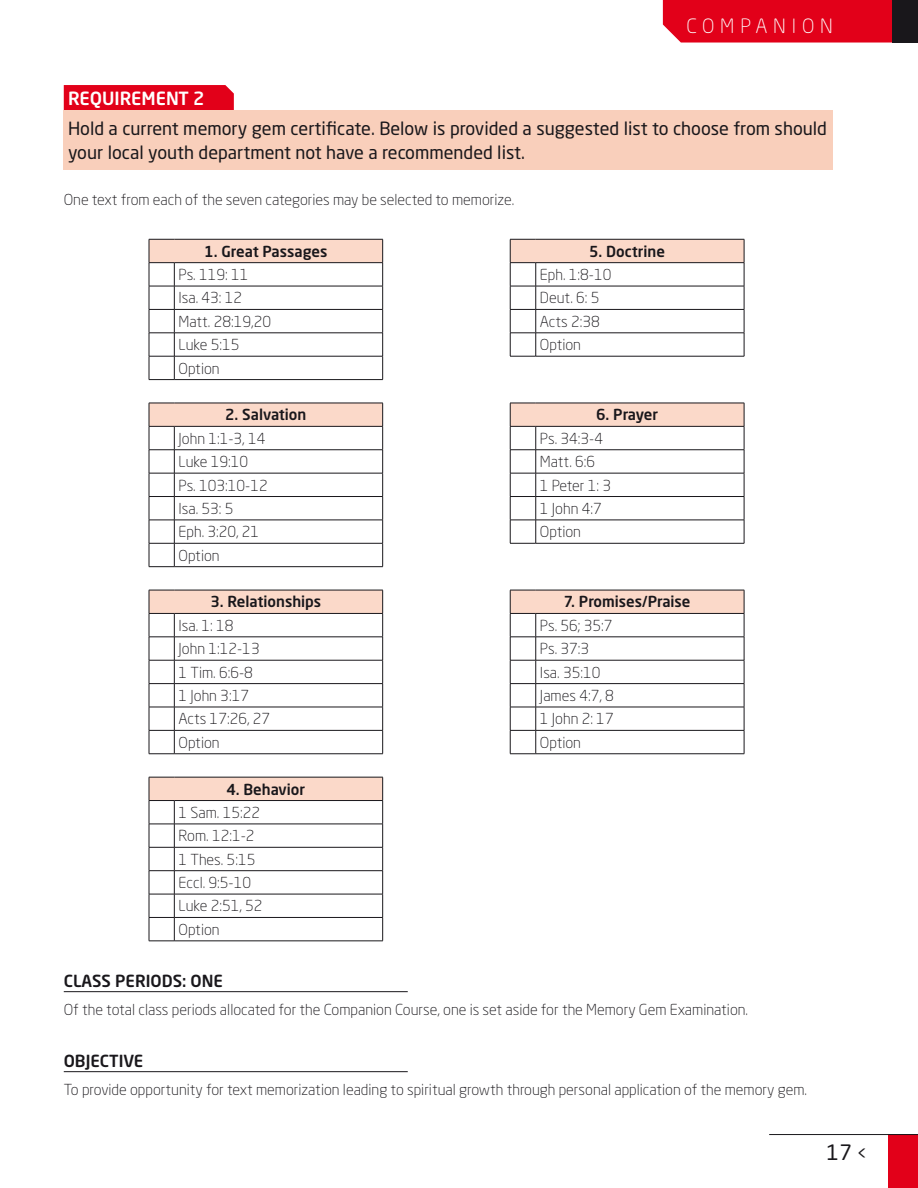
<style>
.page{position:relative;width:918px;height:1188px;background:#fff}
.page>*{position:absolute;margin:0;border:0;box-sizing:border-box;transform-origin:0 0}
.t1{font:21px "Neo Sans Std";color:#19171b}
.t2{font:300 19.5px "Neo Sans Std";letter-spacing:.3em;color:#fff}
.t3{font:18px/24px "Neo Sans Std";color:#19171b}
.t4{font:500 18px "Neo Sans Std";color:#fff}
.t5{font:500 16.5px "Neo Sans Std";color:#19171b}
.t6{font:300 15px/23.4px "Neo Sans Std";color:#19171b}
.t7{font:500 15px "Neo Sans Std";color:#19171b}
.s1{font-size:18px}
</style>
<div class="page">
<div style="left:888px;top:1135px;width:30px;height:53px;background:#e20019"></div>
<hr style="left:769px;top:1134px;width:149px;height:1px;background:#19171b">
<div style="left:663px;top:0;width:229px;height:43px;background:#e20019"></div>
<div style="left:892px;top:0;width:26px;height:43px;background:#19171b"></div>
<hr style="left:64px;top:991px;width:344px;height:1px;background:#19171b">
<hr style="left:64px;top:1071px;width:344px;height:1px;background:#19171b">
<svg style="left:64px;top:85px;width:170px;height:26px;background:#e30a21"></svg>
<div style="left:64px;top:111px;width:769px;height:59px;background:#f9cfbb"></div>
<svg style="left:149px;top:239px;width:595px;height:562px"></svg>
<hr style="left:174px;top:239px;width:209px;height:1px;background:#19171b">
<hr style="left:536px;top:239px;width:208px;height:1px;background:#19171b">
<hr style="left:174px;top:262px;width:209px;height:1px;background:#19171b">
<hr style="left:536px;top:262px;width:208px;height:1px;background:#19171b">
<hr style="left:174px;top:286px;width:209px;height:1px;background:#19171b">
<hr style="left:536px;top:286px;width:208px;height:1px;background:#19171b">
<hr style="left:174px;top:309px;width:209px;height:1px;background:#19171b">
<hr style="left:536px;top:309px;width:208px;height:1px;background:#19171b">
<hr style="left:174px;top:333px;width:209px;height:1px;background:#19171b">
<hr style="left:536px;top:333px;width:208px;height:1px;background:#19171b">
<svg style="left:744px;top:239px;width:1px;height:117px"></svg>
<hr style="left:174px;top:356px;width:209px;height:1px;background:#19171b">
<svg style="left:510px;top:239px;width:26px;height:118px"></svg>
<hr style="left:536px;top:356px;width:208px;height:1px;background:#19171b">
<hr style="left:174px;top:403px;width:209px;height:1px;background:#19171b">
<hr style="left:536px;top:403px;width:208px;height:1px;background:#19171b">
<hr style="left:174px;top:426px;width:209px;height:1px;background:#19171b">
<hr style="left:536px;top:426px;width:208px;height:1px;background:#19171b">
<hr style="left:174px;top:449px;width:209px;height:1px;background:#19171b">
<hr style="left:536px;top:449px;width:208px;height:1px;background:#19171b">
<hr style="left:174px;top:473px;width:209px;height:1px;background:#19171b">
<hr style="left:536px;top:473px;width:208px;height:1px;background:#19171b">
<hr style="left:174px;top:496px;width:209px;height:1px;background:#19171b">
<hr style="left:536px;top:496px;width:208px;height:1px;background:#19171b">
<hr style="left:174px;top:520px;width:209px;height:1px;background:#19171b">
<hr style="left:536px;top:520px;width:208px;height:1px;background:#19171b">
<svg style="left:744px;top:403px;width:1px;height:140px"></svg>
<hr style="left:174px;top:543px;width:209px;height:1px;background:#19171b">
<svg style="left:510px;top:403px;width:26px;height:141px"></svg>
<hr style="left:536px;top:543px;width:208px;height:1px;background:#19171b">
<hr style="left:174px;top:566px;width:209px;height:1px;background:#19171b">
<hr style="left:174px;top:590px;width:209px;height:1px;background:#19171b">
<hr style="left:536px;top:590px;width:208px;height:1px;background:#19171b">
<hr style="left:174px;top:613px;width:209px;height:1px;background:#19171b">
<hr style="left:536px;top:613px;width:208px;height:1px;background:#19171b">
<hr style="left:174px;top:637px;width:209px;height:1px;background:#19171b">
<hr style="left:536px;top:637px;width:208px;height:1px;background:#19171b">
<hr style="left:174px;top:660px;width:209px;height:1px;background:#19171b">
<hr style="left:536px;top:660px;width:208px;height:1px;background:#19171b">
<hr style="left:174px;top:683px;width:209px;height:1px;background:#19171b">
<hr style="left:536px;top:683px;width:208px;height:1px;background:#19171b">
<hr style="left:174px;top:707px;width:209px;height:1px;background:#19171b">
<hr style="left:536px;top:707px;width:208px;height:1px;background:#19171b">
<hr style="left:174px;top:730px;width:209px;height:1px;background:#19171b">
<svg style="left:382px;top:590px;width:1px;height:164px"></svg>
<hr style="left:536px;top:730px;width:208px;height:1px;background:#19171b">
<svg style="left:744px;top:590px;width:1px;height:164px"></svg>
<svg style="left:149px;top:590px;width:26px;height:165px"></svg>
<hr style="left:174px;top:754px;width:209px;height:1px;background:#19171b">
<svg style="left:510px;top:590px;width:26px;height:165px"></svg>
<hr style="left:536px;top:754px;width:208px;height:1px;background:#19171b">
<hr style="left:174px;top:777px;width:209px;height:1px;background:#19171b">
<hr style="left:174px;top:800px;width:209px;height:1px;background:#19171b">
<hr style="left:174px;top:824px;width:209px;height:1px;background:#19171b">
<hr style="left:174px;top:847px;width:209px;height:1px;background:#19171b">
<hr style="left:174px;top:870px;width:209px;height:1px;background:#19171b">
<hr style="left:174px;top:894px;width:209px;height:1px;background:#19171b">
<hr style="left:174px;top:917px;width:209px;height:1px;background:#19171b">
<svg style="left:382px;top:777px;width:1px;height:164px"></svg>
<svg style="left:149px;top:777px;width:26px;height:165px"></svg>
<hr style="left:174px;top:941px;width:209px;height:1px;background:#19171b">
<svg style="left:382px;top:239px;width:1px;height:140px"></svg>
<svg style="left:149px;top:239px;width:26px;height:141px"></svg>
<hr style="left:174px;top:379px;width:209px;height:1px;background:#19171b">
<svg style="left:149px;top:403px;width:26px;height:164px"></svg>
<svg style="left:382px;top:403px;width:1px;height:163px"></svg>
<h2 class="t2" style="left:686px;top:15px;width:148px">COMPANION</h2>
<p class="t4" style="left:68px;top:91px;width:138px">REQUIREMENT 2</p>
<p class="t3" style="left:68px;top:118px;width:760px">Hold a current memory gem certificate . Below is provided a suggested list to choose from should your local youth department not have a recommended list .</p>
<p class="t6" style="left:64px;top:189px;width:452px">One text from each of the seven categories may be selected to memorize.</p>
<p class="t7" style="left:204px;top:245px;width:125px">1. Great Passages</p>
<p class="t7" style="left:589px;top:245px;width:77px">5. Doctrine</p>
<p class="t6" style="left:179px;top:264px;width:71px">Ps. 119: 11</p>
<p class="t6" style="left:540px;top:264px;width:73px">Eph. 1:8-10</p>
<p class="t6" style="left:179px;top:287px;width:65px">Isa. 43: 12</p>
<p class="t6" style="left:540px;top:287px;width:61px">Deut. 6: 5</p>
<p class="t6" style="left:179px;top:311px;width:94px">Matt. 28:19,20</p>
<p class="t6" style="left:540px;top:311px;width:61px">Acts 2:38</p>
<p class="t6" style="left:179px;top:334px;width:62px">Luke 5:15</p>
<p class="t6" style="left:540px;top:334px;width:43px">Option</p>
<p class="t6" style="left:179px;top:358px;width:43px">Option</p>
<p class="t7" style="left:225px;top:409px;width:83px">2. Salvation</p>
<p class="t7" style="left:596px;top:409px;width:63px">6. Prayer</p>
<p class="t6" style="left:179px;top:428px;width:88px">John 1:1-3, 14</p>
<p class="t6" style="left:540px;top:428px;width:65px">Ps. 34:3-4</p>
<p class="t6" style="left:179px;top:451px;width:71px">Luke 19:10</p>
<p class="t6" style="left:540px;top:451px;width:57px">Matt. 6:6</p>
<p class="t6" style="left:179px;top:475px;width:91px">Ps. 103:10-12</p>
<p class="t6" style="left:540px;top:475px;width:73px">1 Peter 1: 3</p>
<p class="t6" style="left:179px;top:498px;width:57px">Isa. 53: 5</p>
<p class="t6" style="left:540px;top:498px;width:63px">1 John 4:7</p>
<p class="t6" style="left:179px;top:521px;width:82px">Eph. 3:20, 21</p>
<p class="t6" style="left:540px;top:521px;width:43px">Option</p>
<p class="t6" style="left:179px;top:545px;width:43px">Option</p>
<p class="t7" style="left:210px;top:596px;width:112px">3. Relationships</p>
<p class="t7" style="left:564px;top:596px;width:128px">7. Promises/Praise</p>
<p class="t6" style="left:179px;top:615px;width:57px">Isa. 1: 18</p>
<p class="t6" style="left:540px;top:615px;width:74px">Ps. 56; 35:7</p>
<p class="t6" style="left:179px;top:638px;width:83px">John 1:12-13</p>
<p class="t6" style="left:540px;top:638px;width:51px">Ps. 37:3</p>
<p class="t6" style="left:179px;top:662px;width:76px">1 Tim. 6:6-8</p>
<p class="t6" style="left:540px;top:662px;width:62px">Isa. 35:10</p>
<p class="t6" style="left:179px;top:685px;width:72px">1 John 3:17</p>
<p class="t6" style="left:540px;top:685px;width:75px">James 4:7, 8</p>
<p class="t6" style="left:179px;top:708px;width:93px">Acts 17:26, 27</p>
<p class="t6" style="left:540px;top:708px;width:75px">1 John 2: 17</p>
<p class="t6" style="left:179px;top:732px;width:43px">Option</p>
<p class="t6" style="left:540px;top:732px;width:43px">Option</p>
<p class="t7" style="left:226px;top:783px;width:80px">4. Behavior</p>
<p class="t6" style="left:179px;top:802px;width:86px">1 Sam. 15:22<br>Rom. 12:1-2<br>1 Thes. 5:15<br>Eccl. 9:5-10<br>Luke 2:51, 52<br>Option</p>
<p class="t5" style="left:64px;top:974px;width:161px">CLASS PERIODS: ONE</p>
<p class="t6" style="left:64px;top:999px;width:686px">Of the total class periods allocated for the Companion Course, one is set aside for the Memory Gem Examination.</p>
<p class="t5" style="left:64px;top:1054px;width:81px">OBJECTIVE</p>
<p class="t6" style="left:64px;top:1079px;width:745px">To provide opportunity for text memorization leading to spiritual growth through personal application of the memory gem.</p>
<h1 class="t1" style="left:827px;top:1144px;width:42px">17 <span class="s1">&lt;</span></h1>
</div>
